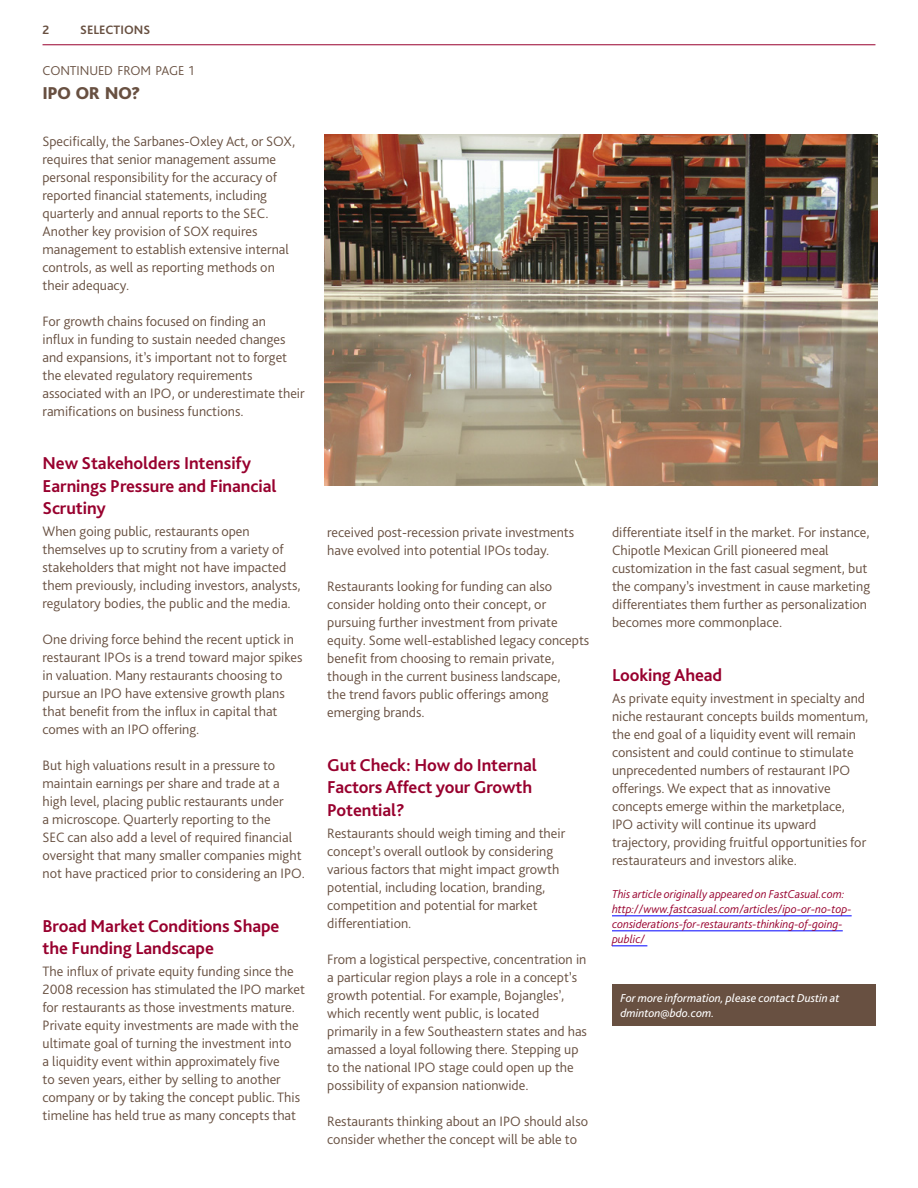
<style>
.page{position:relative;width:918px;height:1188px;background:#fff}
.page>*{position:absolute;margin:0;border:0;box-sizing:border-box;transform-origin:0 0}
.t1{font:700 18px/22.5px "Bliss Pro";letter-spacing:-.005em;color:#98002e}
.t2{font:800 18px "Bliss Pro";letter-spacing:-.03em;color:#685041}
.t3{font:300 14.25px/18px "Bliss Pro";color:#685041}
.t4{font:300 13.5px "Bliss Pro";letter-spacing:-.005em;color:#685041}
.t5{font:700 12.75px "Bliss Pro";color:#685041}
.t6{font:italic 300 12px/15px "Bliss Pro";color:#98002e}
.t7{font:italic 12px/15px "Bliss Pro";color:#fff}
</style>
<div class="page">
<hr style="left:43px;top:44px;width:832px;height:1px;background:#98002e">
<hr style="left:612px;top:915px;width:240px;height:1px;background:#00f">
<hr style="left:612px;top:930px;width:231px;height:1px;background:#00f">
<hr style="left:612px;top:945px;width:35px;height:1px;background:#00f">
<div style="left:612px;top:985px;width:263px;height:41px;background:#685041"></div>
<img style="left:324px;top:134px;width:554px;height:352px">
<p class="t5" style="left:43px;top:22px;width:8px">2</p>
<p class="t5" style="left:80px;top:22px;width:71px">SELECTIONS</p>
<p class="t4" style="left:43px;top:62px;width:153px">CONTINUED FROM PAGE 1</p>
<p class="t2" style="left:43px;top:82px;width:100px">IPO OR NO?</p>
<p class="t3" style="left:43px;top:132px;width:254px">Specifically, the Sarbanes-Oxley Act, or SOX, requires that senior management assume personal responsibility for the accuracy of reported financial statements, including quarterly and annual reports to the SEC.<br>Another key provision of SOX requires management to establish extensive internal controls, as well as reporting methods on their adequacy.</p>
<p class="t3" style="left:43px;top:312px;width:264px">For growth chains focused on finding an<br>influx in funding to sustain needed changes and expansions, it’s important not to forget the elevated regulatory requirements associated with an IPO, or underestimate their ramifications on business functions.</p>
<p class="t1" style="left:43px;top:452px;width:236px">New Stakeholders Intensify<br>Earnings Pressure and Financial<br>Scrutiny</p>
<p class="t3" style="left:43px;top:522px;width:260px">When going public, restaurants open themselves up to scrutiny from a variety of stakeholders that might not have impacted them previously, including investors, analysts, regulatory bodies, the public and the media.</p>
<p class="t3" style="left:43px;top:630px;width:261px">One driving force behind the recent uptick in restaurant IPOs is a trend toward major spikes in valuation. Many restaurants choosing to pursue an IPO have extensive growth plans that benefit from the influx in capital that comes with an IPO offering.</p>
<p class="t3" style="left:43px;top:756px;width:264px">But high valuations result in a pressure to maintain earnings per share and trade at a high level, placing public restaurants under<br>a microscope. Quarterly reporting to the<br>SEC can also add a level of required financial oversight that many smaller companies might not have practiced prior to considering an IPO.</p>
<p class="t1" style="left:43px;top:914px;width:238px">Broad Market Conditions Shape the Funding Landscape</p>
<p class="t3" style="left:43px;top:962px;width:264px">The influx of private equity funding since the 2008 recession has stimulated the IPO market for restaurants as those investments mature.<br>Private equity investments are made with the ultimate goal of turning the investment into<br>a liquidity event within approximately five<br>to seven years, either by selling to another company or by taking the concept public. This timeline has held true as many concepts that</p>
<p class="t3" style="left:327px;top:523px;width:249px">received post-recession private investments have evolved into potential IPOs today.</p>
<p class="t3" style="left:327px;top:577px;width:264px">Restaurants looking for funding can also consider holding onto their concept, or pursuing further investment from private equity. Some well-established legacy concepts benefit from choosing to remain private, though in the current business landscape,<br>the trend favors public offerings among emerging brands.</p>
<p class="t1" style="left:327px;top:753px;width:211px">Gut Check: How do Internal<br>Factors Affect your Growth<br>Potential?</p>
<p class="t3" style="left:327px;top:824px;width:239px">Restaurants should weigh timing and their concept’s overall outlook by considering various factors that might impact growth potential, including location, branding, competition and potential for market differentiation.</p>
<p class="t3" style="left:327px;top:950px;width:261px">From a logistical perspective, concentration in a particular region plays a role in a concept’s growth potential. For example, Bojangles’, which recently went public, is located primarily in a few Southeastern states and has amassed a loyal following there. Stepping up to the national IPO stage could open up the possibility of expansion nationwide.</p>
<p class="t3" style="left:327px;top:1112px;width:262px">Restaurants thinking about an IPO should also consider whether the concept will be able to</p>
<p class="t3" style="left:612px;top:523px;width:260px">differentiate itself in the market. For instance, Chipotle Mexican Grill pioneered meal customization in the fast casual segment, but the company’s investment in cause marketing differentiates them further as personalization becomes more commonplace.</p>
<p class="t1" style="left:612px;top:663px;width:112px">Looking Ahead</p>
<p class="t3" style="left:612px;top:689px;width:258px">As private equity investment in specialty and niche restaurant concepts builds momentum, the end goal of a liquidity event will remain consistent and could continue to stimulate unprecedented numbers of restaurant IPO offerings. We expect that as innovative concepts emerge within the marketplace, IPO activity will continue its upward trajectory, providing fruitful opportunities for restaurateurs and investors alike.</p>
<p class="t6" style="left:612px;top:886px;width:241px">This article originally appeared on FastCasual.com: http://www.fastcasual.com/articles/ipo-or-no-top&shy;considerations-for-restaurants-thinking-of-going&shy;public/</p>
<p class="t7" style="left:621px;top:991px;width:221px">For more information, please contact Dustin at dminton@bdo.com.</p>
</div>
